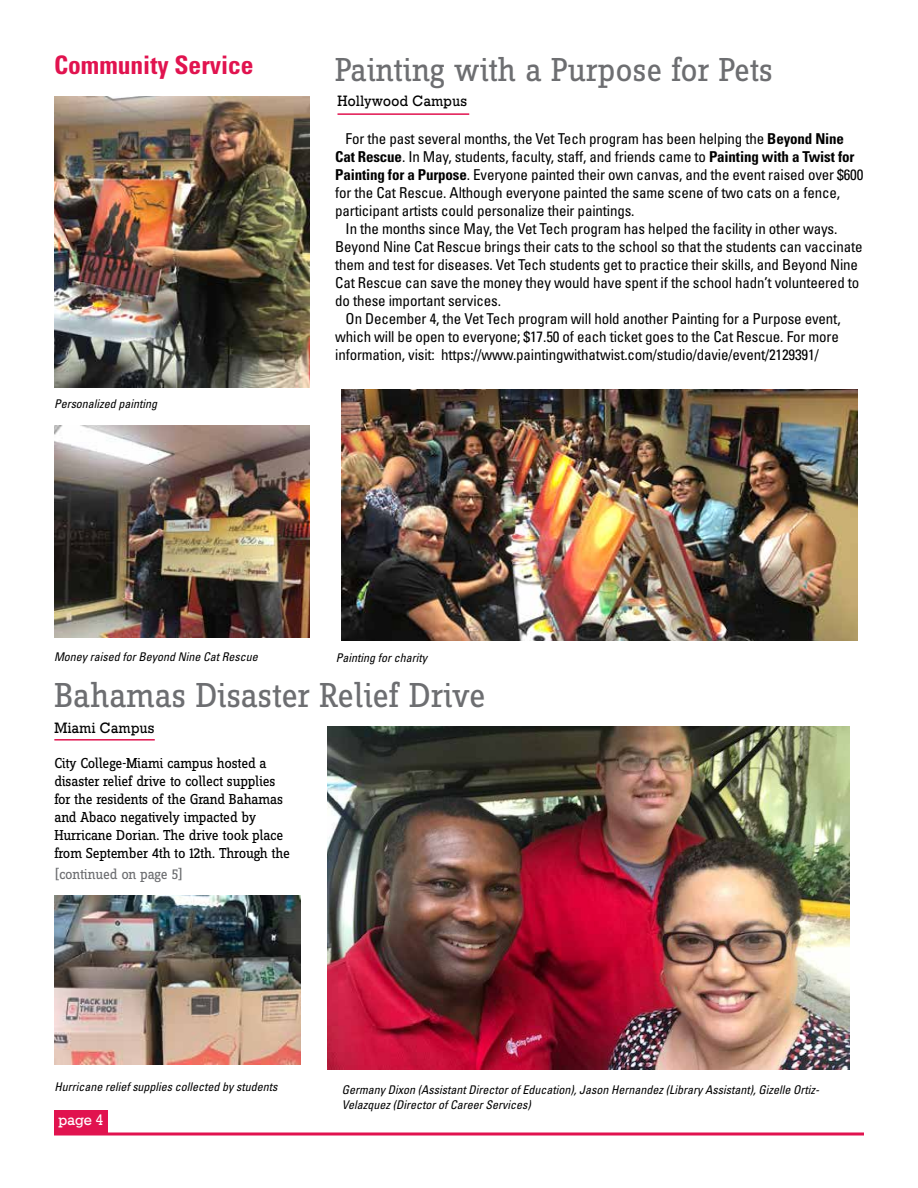
<style>
.page{position:relative;width:918px;height:1188px;background:#fff}
.page>*{position:absolute;margin:0;border:0;box-sizing:border-box;transform-origin:0 0}
.t1{font:36px "Zine Slab Dis";color:#6d6e71}
.t2{font:34.5px "Zine Slab Dis";color:#6d6e71}
.t3{font:700 condensed 25.5px "Univers";color:#e1134f}
.t4{font:condensed 15px "Univers";letter-spacing:-.01em;color:#000}
.t5{font:15px/18px "Zine Slab Dis";letter-spacing:-.01em;color:#000}
.t6{font:15px "Geometric Slab 712 BT Medium A";letter-spacing:.03em;color:#000;scale:.95 1}
.t7{font:15px "Zine Slab Dis";letter-spacing:-.02em;color:#6d6e71}
.t8{font:15px "Geometric Slab 712 BT Medium A";color:#fff}
.t9{font:italic condensed 12px/15px "Univers";color:#000}
.s1{font-weight:700}
</style>
<div class="page">
<svg style="left:54px;top:1132px;width:810px;height:4px;background:#e84d7a"></svg>
<div style="left:54px;top:1110px;width:54px;height:24px;background:#e1134f"></div>
<img style="left:54px;top:97px;width:256px;height:290px">
<img style="left:342px;top:390px;width:516px;height:251px">
<img style="left:54px;top:425px;width:256px;height:213px">
<img style="left:327px;top:726px;width:522px;height:343px">
<hr style="left:338px;top:113px;width:131px;height:2px;background:#e1134f">
<hr style="left:54px;top:739px;width:101px;height:2px;background:#e1134f">
<img style="left:54px;top:896px;width:246px;height:168px">
<h3 class="t3" style="left:54px;top:49px;width:201px">Community Service</h3>
<p class="t9" style="left:54px;top:396px;width:105px">Personalized painting</p>
<h2 class="t2" style="left:335px;top:53px;width:439px">Painting with a Purpose for Pets</h2>
<p class="t6" style="left:338px;top:92px;width:138px">Hollywood Campus</p>
<p class="t4" style="left:346px;top:130px;width:500px">For the past several months, the Vet Tech program has been helping the <span class="s1">Beyond Nine</span></p>
<p class="t4" style="left:335px;top:148px;width:521px"><span class="s1">Cat Rescue</span>. In May, students, faculty, staff, and friends came to <span class="s1">Painting with a Twist for</span></p>
<p class="t4" style="left:335px;top:166px;width:530px"><span class="s1">Painting for a Purpose</span>. Everyone painted their own canvas, and the event raised over $600</p>
<p class="t4" style="left:335px;top:184px;width:506px">for the Cat Rescue. Although everyone painted the same scene of two cats on a fence,</p>
<p class="t4" style="left:335px;top:202px;width:301px">participant artists could personalize their paintings.</p>
<p class="t4" style="left:346px;top:220px;width:493px">In the months since May, the Vet Tech program has helped the facility in other ways.</p>
<p class="t4" style="left:335px;top:238px;width:529px">Beyond Nine Cat Rescue brings their cats to the school so that the students can vaccinate</p>
<p class="t4" style="left:335px;top:256px;width:524px">them and test for diseases. Vet Tech students get to practice their skills, and Beyond Nine</p>
<p class="t4" style="left:335px;top:274px;width:526px">Cat Rescue can save the money they would have spent if the school hadn’t volunteered to</p>
<p class="t4" style="left:335px;top:292px;width:167px">do these important services.</p>
<p class="t4" style="left:346px;top:310px;width:497px">On December 4, the Vet Tech program will hold another Painting for a Purpose event,</p>
<p class="t4" style="left:335px;top:328px;width:505px">which will be open to everyone; $17.50 of each ticket goes to the Cat Rescue. For more</p>
<p class="t4" style="left:335px;top:346px;width:485px">information, visit: https://www.paintingwithatwist.com/studio/davie/event/2129391/</p>
<p class="t9" style="left:54px;top:649px;width:205px">Money raised for Beyond Nine Cat Rescue</p>
<p class="t9" style="left:336px;top:650px;width:93px">Painting for charity</p>
<h1 class="t1" style="left:54px;top:678px;width:433px">Bahamas Disaster Relief Drive</h1>
<p class="t6" style="left:54px;top:718px;width:107px">Miami Campus</p>
<p class="t5" style="left:54px;top:754px;width:237px">City College-Miami campus hosted a disaster relief drive to collect supplies for the residents of the Grand Bahamas and Abaco negatively impacted by Hurricane Dorian. The drive took place from September 4th to 12th. Through the</p>
<p class="t7" style="left:55px;top:867px;width:130px">[continued on page 5]</p>
<p class="t9" style="left:54px;top:1079px;width:225px">Hurricane relief supplies collected by students</p>
<p class="t8" style="left:58px;top:1111px;width:46px">page 4</p>
<p class="t9" style="left:342px;top:1082px;width:479px">Germany Dixon (Assistant Director of Education), Jason Hernandez (Library Assistant), Gizelle Ortiz-<br>Velazquez (Director of Career Services)</p>
</div>
